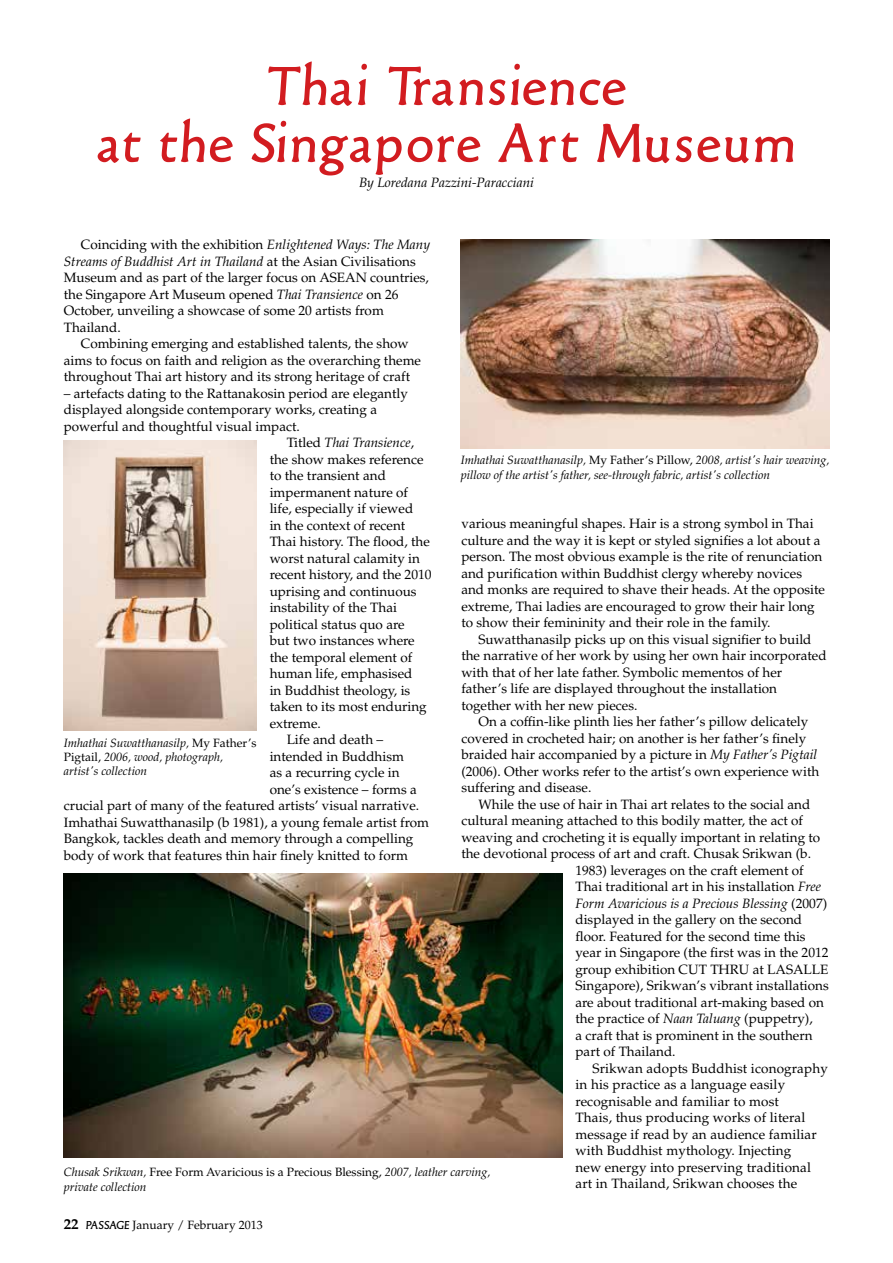
<style>
.page{position:relative;width:893px;height:1263px;background:#fff}
.page>*{position:absolute;margin:0;border:0;box-sizing:border-box;transform-origin:0 0}
.t1{font:57px/57px "Old Typefaces";letter-spacing:.04em;color:#d21c20;text-align:center}
.t2{font:13.5px/16.5px "Palatino LT Std";color:#000}
.t3{font:italic 13.5px "Palatino LT Std";color:#000}
.t4{font:italic 12px/14.4px "Palatino LT Std";color:#000}
.t5{font:12px "Palatino LT Std";color:#000}
.s1{font-style:italic}
.s2{font-style:normal}
.s3{font-weight:700;font-size:15px}
.s4{font-family:"Old Typefaces"}
</style>
<div class="page">
<img style="left:64px;top:874px;width:499px;height:283px">
<img style="left:461px;top:240px;width:369px;height:209px">
<img style="left:64px;top:440px;width:193px;height:290px">
<h1 class="t1" style="left:97px;top:58px;width:701px">Thai Transience<br>at the Singapore Art Museum</h1>
<p class="t3" style="left:359px;top:175px;width:176px">By Loredana Pazzini-Paracciani</p>
<p class="t2" style="left:81px;top:237px;width:351px">Coinciding with the exhibition <span class="s1">Enlightened Ways: The Many</span></p>
<p class="t3" style="left:64px;top:254px;width:353px">Streams of Buddhist Art in Thailand <span class="s2">at the Asian Civilisations</span></p>
<p class="t2" style="left:64px;top:270px;width:367px">Museum and as part of the larger focus on ASEAN countries,</p>
<p class="t2" style="left:64px;top:286px;width:336px">the Singapore Art Museum opened <span class="s1">Thai Transience</span> on 26</p>
<p class="t2" style="left:64px;top:303px;width:322px">October, unveiling a showcase of some 20 artists from</p>
<p class="t2" style="left:64px;top:319px;width:58px">Thailand.</p>
<p class="t2" style="left:81px;top:336px;width:330px">Combining emerging and established talents, the show</p>
<p class="t2" style="left:64px;top:352px;width:359px">aims to focus on faith and religion as the overarching theme</p>
<p class="t2" style="left:64px;top:369px;width:348px">throughout Thai art history and its strong heritage of craft</p>
<p class="t2" style="left:64px;top:385px;width:346px">– artefacts dating to the Rattanakosin period are elegantly</p>
<p class="t2" style="left:64px;top:402px;width:315px">displayed alongside contemporary works, creating a</p>
<p class="t2" style="left:64px;top:418px;width:238px">powerful and thoughtful visual impact.</p>
<p class="t3" style="left:287px;top:435px;width:129px"><span class="s2">Titled</span> Thai Transience<span class="s2">,</span></p>
<p class="t2" style="left:270px;top:451px;width:155px">the show makes reference</p>
<p class="t2" style="left:270px;top:468px;width:118px">to the transient and</p>
<p class="t2" style="left:270px;top:484px;width:140px">impermanent nature of</p>
<p class="t2" style="left:270px;top:501px;width:145px">life, especially if viewed</p>
<p class="t2" style="left:270px;top:517px;width:137px">in the context of recent</p>
<p class="t2" style="left:270px;top:534px;width:162px">Thai history. The flood, the</p>
<p class="t2" style="left:270px;top:550px;width:152px">worst natural calamity in</p>
<p class="t2" style="left:270px;top:567px;width:163px">recent history, and the 2010</p>
<p class="t2" style="left:270px;top:583px;width:148px">uprising and continuous</p>
<p class="t2" style="left:270px;top:600px;width:129px">instability of the Thai</p>
<p class="t2" style="left:270px;top:616px;width:136px">political status quo are</p>
<p class="t2" style="left:270px;top:633px;width:147px">but two instances where</p>
<p class="t2" style="left:270px;top:649px;width:144px">the temporal element of</p>
<p class="t2" style="left:270px;top:666px;width:144px">human life, emphasised</p>
<p class="t2" style="left:270px;top:682px;width:142px">in Buddhist theology, is</p>
<p class="t2" style="left:270px;top:699px;width:159px">taken to its most enduring</p>
<p class="t2" style="left:270px;top:715px;width:53px">extreme.</p>
<p class="t2" style="left:287px;top:732px;width:98px">Life and death –</p>
<p class="t2" style="left:270px;top:748px;width:136px">intended in Buddhism</p>
<p class="t2" style="left:270px;top:765px;width:132px">as a recurring cycle in</p>
<p class="t2" style="left:270px;top:781px;width:149px">one’s existence – forms a</p>
<p class="t2" style="left:64px;top:798px;width:357px">crucial part of many of the featured artists’ visual narrative.</p>
<p class="t2" style="left:64px;top:814px;width:367px">Imhathai Suwatthanasilp (b 1981), a young female artist from</p>
<p class="t2" style="left:64px;top:831px;width:351px">Bangkok, tackles death and memory through a compelling</p>
<p class="t2" style="left:64px;top:847px;width:346px">body of work that features thin hair finely knitted to form</p>
<p class="t4" style="left:461px;top:453px;width:370px">Imhathai Suwatthanasilp, <span class="s2">My Father’s Pillow,</span> 2008, artist's hair weaving, pillow of the artist's father, see-through fabric, artist's collection</p>
<p class="t2" style="left:461px;top:516px;width:365px">various meaningful shapes. Hair is a strong symbol in Thai culture and the way it is kept or styled signifies a lot about a person. The most obvious example is the rite of renunciation and purification within Buddhist clergy whereby novices and monks are required to shave their heads. At the opposite extreme, Thai ladies are encouraged to grow their hair long to show their femininity and their role in the family.</p>
<p class="t2" style="left:461px;top:631px;width:367px;text-indent:17px">Suwatthanasilp picks up on this visual signifier to build the narrative of her work by using her own hair incorporated with that of her late father. Symbolic mementos of her father’s life are displayed throughout the installation together with her new pieces.</p>
<p class="t2" style="left:461px;top:714px;width:359px;text-indent:17px">On a coffin-like plinth lies her father’s pillow delicately covered in crocheted hair; on another is her father’s finely braided hair accompanied by a picture in <span class="s1">My Father’s Pigtail </span>(2006). Other works refer to the artist’s own experience with suffering and disease.</p>
<p class="t2" style="left:478px;top:796px;width:333px">While the use of hair in Thai art relates to the social and</p>
<p class="t2" style="left:461px;top:813px;width:343px">cultural meaning attached to this bodily matter, the act of</p>
<p class="t2" style="left:461px;top:829px;width:360px">weaving and crocheting it is equally important in relating to</p>
<p class="t2" style="left:461px;top:846px;width:351px">the devotional process of art and craft. Chusak Srikwan (b.</p>
<p class="t2" style="left:575px;top:862px;width:230px">1983) leverages on the craft element of</p>
<p class="t2" style="left:575px;top:879px;width:247px">Thai traditional art in his installation <span class="s1">Free</span></p>
<p class="t3" style="left:575px;top:895px;width:253px">Form Avaricious is a Precious Blessing <span class="s2">(2007)</span></p>
<p class="t2" style="left:575px;top:912px;width:228px">displayed in the gallery on the second</p>
<p class="t2" style="left:575px;top:928px;width:232px">floor. Featured for the second time this</p>
<p class="t2" style="left:575px;top:945px;width:255px">year in Singapore (the first was in the 2012</p>
<p class="t2" style="left:575px;top:961px;width:254px">group exhibition CUT THRU at LASALLE</p>
<p class="t2" style="left:575px;top:978px;width:255px">Singapore), Srikwan’s vibrant installations</p>
<p class="t2" style="left:575px;top:994px;width:250px">are about traditional art-making based on</p>
<p class="t2" style="left:575px;top:1011px;width:239px">the practice of <span class="s1">Naan Taluang</span> (puppetry),</p>
<p class="t2" style="left:575px;top:1027px;width:239px">a craft that is prominent in the southern</p>
<p class="t2" style="left:575px;top:1044px;width:102px">part of Thailand.</p>
<p class="t2" style="left:592px;top:1060px;width:237px">Srikwan adopts Buddhist iconography</p>
<p class="t2" style="left:575px;top:1077px;width:211px">in his practice as a language easily</p>
<p class="t2" style="left:575px;top:1093px;width:205px">recognisable and familiar to most</p>
<p class="t2" style="left:575px;top:1110px;width:231px">Thais, thus producing works of literal</p>
<p class="t2" style="left:575px;top:1126px;width:243px">message if read by an audience familiar</p>
<p class="t2" style="left:575px;top:1143px;width:217px">with Buddhist mythology. Injecting</p>
<p class="t2" style="left:575px;top:1159px;width:237px">new energy into preserving traditional</p>
<p class="t2" style="left:575px;top:1176px;width:223px">art in Thailand, Srikwan chooses the</p>
<p class="t4" style="left:64px;top:735px;width:194px">Imhathai Suwatthanasilp, <span class="s2">My Father’s<br>Pigtail,</span> 2006, wood, photograph, artist's collection</p>
<p class="t4" style="left:64px;top:1165px;width:428px">Chusak Srikwan, <span class="s2">Free Form Avaricious is a Precious Blessing,</span> 2007, leather carving, private collection</p>
<p class="t5" style="left:64px;top:1218px;width:200px"><span class="s3">22</span> <span class="s4">PASSAGE</span> January / February 2013</p>
</div>
